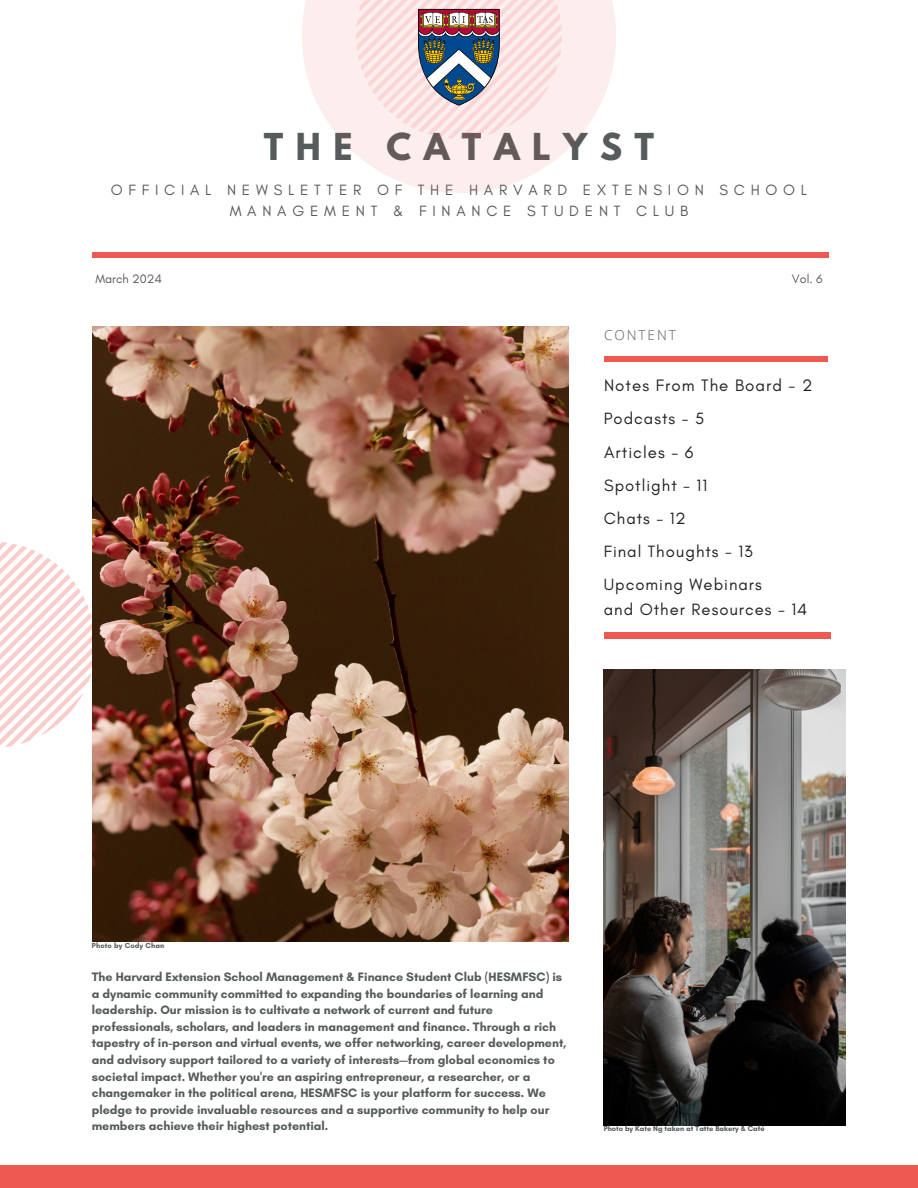
<style>
.page{position:relative;width:918px;height:1188px;background:#fff}
.page>*{position:absolute;margin:0;border:0;box-sizing:border-box;transform-origin:0 0}
.t1{font:700 32.85px "League Spartan";letter-spacing:.38em;color:#565b5b}
.t2{font:16.95px "Glacial Indifference";letter-spacing:.06em;color:#222}
.t3{font:16.65px/24.3px "Glacial Indifference";letter-spacing:.06em;color:#222}
.t4{font:15.15px/21.1px "Glacial Indifference";letter-spacing:.38em;color:#565b5b;text-align:center}
.t5{font:300 13.65px "Open Sans";letter-spacing:.14em;color:#565b5b}
.t6{font:700 12.45px/16.6px "Glacial Indifference";color:#565b5b}
.t7{font:12.45px "Glacial Indifference";color:#565b5b}
.t8{font:700 7.5px "Glacial Indifference";color:#565b5b}
.t9{font:700 7.5px "Glacial Indifference";letter-spacing:.02em;color:#565b5b}
</style>
<div class="page">
<div style="left:302px;top:0;width:314px;height:193px;background:linear-gradient(to right,#fef2f2,#fef3f3)"></div>
<svg style="left:0;top:542px;width:92px;height:205px"></svg>
<div style="left:92px;top:252px;width:737px;height:6px;background:#ee5952"></div>
<div style="left:0;top:1165px;width:918px;height:23px;background:#ee5952"></div>
<div style="left:604px;top:356px;width:224px;height:6px;background:#ee5952"></div>
<div style="left:604px;top:632px;width:226px;height:7px;background:#ee5952"></div>
<svg style="left:356px;top:0;width:206px;height:139px;background:#dac9cb"></svg>
<img style="left:92px;top:326px;width:476px;height:616px">
<img style="left:604px;top:669px;width:242px;height:456px">
<p class="t1" style="left:264px;top:130px;width:392px">THE CATALYST</p>
<h1 class="t4" style="left:111px;top:179px;width:698px">OFFICIAL NEWSLETTER OF THE HARVARD EXTENSION SCHOOL<br>MANAGEMENT &amp; FINANCE STUDENT CLUB</h1>
<h6 class="t7" style="left:95px;top:271px;width:68px">March 2024</h6>
<p class="t7" style="left:792px;top:271px;width:32px">Vol. 6</p>
<p class="t5" style="left:604px;top:325px;width:73px">CONTENT</p>
<h4 class="t2" style="left:604px;top:375px;width:210px">Notes From The Board - 2</h4>
<h2 class="t3" style="left:604px;top:406px;width:102px">Podcasts - 5</h2>
<h2 class="t2" style="left:604px;top:441px;width:91px">Articles - 6</h2>
<h2 class="t3" style="left:604px;top:473px;width:105px">Spotlight - 11</h2>
<p class="t3" style="left:604px;top:506px;width:84px">Chats - 12</p>
<h2 class="t3" style="left:604px;top:539px;width:151px">Final Thoughts - 13</h2>
<h2 class="t3" style="left:604px;top:572px;width:205px">Upcoming Webinars<br>and Other Resources - 14</h2>
<h2 class="t9" style="left:92px;top:941px;width:74px">Photo by Cody Chan</h2>
<h5 class="t6" style="left:92px;top:968px;width:476px">The Harvard Extension School Management &amp; Finance Student Club (HESMFSC) is a dynamic community committed to expanding the boundaries of learning and leadership. Our mission is to cultivate a network of current and future professionals, scholars, and leaders in management and finance. Through a rich tapestry of in-person and virtual events, we offer networking, career development, and advisory support tailored to a variety of interests—from global economics to societal impact. Whether you're an aspiring entrepreneur, a researcher, or a changemaker in the political arena, HESMFSC is your platform for success. We pledge to provide invaluable resources and a supportive community to help our members achieve their highest potential.</h5>
<h2 class="t8" style="left:604px;top:1124px;width:163px">Photo by Kate Ng taken at Tatte Bakery &amp; Café</h2>
</div>
